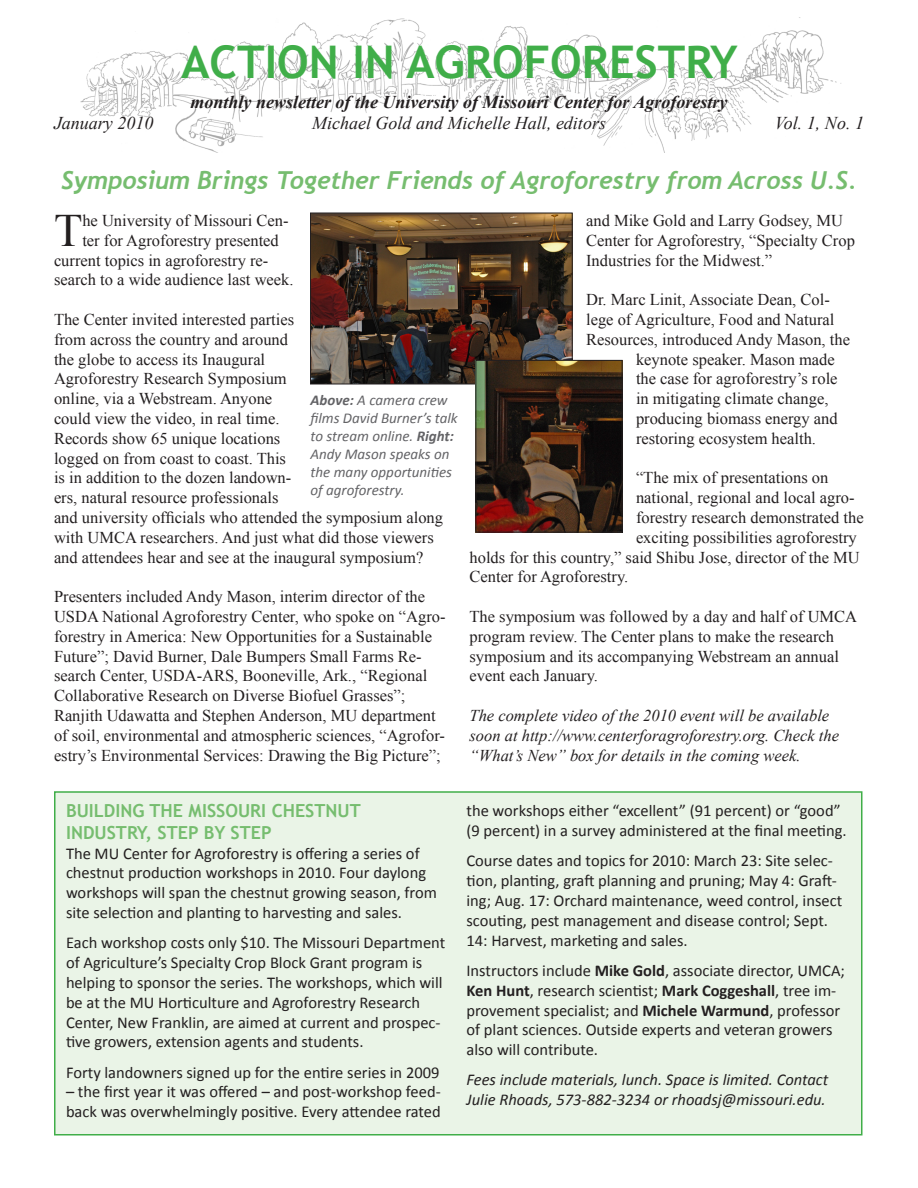
<style>
.page{position:relative;width:918px;height:1188px;background:#fff}
.page>*{position:absolute;margin:0;border:0;box-sizing:border-box;transform-origin:0 0}
.t1{font:46.35px "Times New Roman";color:#231f20}
.t2{font:700 45px "Trebuchet MS";color:#40ae49}
.t3{font:italic 700 24.75px "Trebuchet";letter-spacing:-.005em;color:#76bd6f}
.t4{font:italic 700 18px "Times New Roman";color:#231f20}
.t5{font:italic 18px "Times New Roman";color:#231f20}
.t6{font:700 18px "Trebuchet MS";color:#76bd6f}
.t7{font:16.5px/19.8px "Times New Roman";color:#231f20}
.t8{font:16.5px/19.8px "Calibri";color:#231f20}
.t9{font:italic 16.5px/19.8px "Times New Roman";color:#231f20}
.t10{font:italic 16.5px/19.8px "Calibri";color:#231f20}
.t11{font:italic 15px/18px "Calibri";color:#636366}
.s1{font-weight:700}
</style>
<div class="page">
<div style="left:55px;top:792px;width:807px;height:343px;background:#eaf4e7"></div>
<div style="left:54px;top:791px;width:808px;height:345px;border:2px solid #40ae49"></div>
<img style="left:80px;top:17px;width:762px;height:136px">
<img style="left:312px;top:215px;width:259px;height:167px">
<div style="left:310px;top:213px;width:263px;height:171px;border:1px solid #231f20"></div>
<img style="left:478px;top:362px;width:142px;height:168px">
<div style="left:476px;top:360px;width:146px;height:172px;border:1px solid #231f20"></div>
<p class="t5" style="left:54px;top:111px;width:101px">January 2010</p>
<p class="t2" style="left:181px;top:34px;width:558px">ACTION IN AGROFORESTRY</p>
<p class="t4" style="left:191px;top:89px;width:538px">monthly newsletter of the University of Missouri Center for Agroforestry</p>
<p class="t5" style="left:312px;top:110px;width:295px">Michael Gold and Michelle Hall, editors</p>
<p class="t5" style="left:775px;top:111px;width:91px">Vol. 1, No. 1</p>
<p class="t3" style="left:61px;top:165px;width:797px">Symposium Brings Together Friends of Agroforestry from Across U.S.</p>
<p class="t1" style="left:54px;top:199px;width:30px">T</p>
<p class="t7" style="left:82px;top:210px;width:208px">he University of Missouri Cen-</p>
<p class="t7" style="left:82px;top:230px;width:198px">ter for Agroforestry presented</p>
<p class="t7" style="left:54px;top:250px;width:216px">current topics in agroforestry re-</p>
<p class="t7" style="left:54px;top:270px;width:241px">search to a wide audience last week.</p>
<p class="t7" style="left:54px;top:309px;width:391px">The Center invited interested parties<br>from across the country and around<br>the globe to access its Inaugural<br>Agroforestry Research Symposium<br>online, via a Webstream. Anyone<br>could view the video, in real time.<br>Records show 65 unique locations<br>logged on from coast to coast. This<br>is in addition to the dozen landown-<br>ers, natural resource professionals<br>and university officials who attended the symposium along with UMCA researchers. And just what did those viewers and attendees hear and see at the inaugural symposium?</p>
<p class="t7" style="left:54px;top:586px;width:393px">Presenters included Andy Mason, interim director of the USDA National Agroforestry Center, who spoke on “Agro&shy;forestry in America: New Opportunities for a Sustainable Future”; David Burner, Dale Bumpers Small Farms Re&shy;search Center, USDA-ARS, Booneville, Ark., “Regional Collaborative Research on Diverse Biofuel Grasses”; Ranjith Udawatta and Stephen Anderson, MU department of soil, environmental and atmospheric sciences, “Agrofor&shy;estry’s Environmental Services: Drawing the Big Picture”;</p>
<p class="t11" style="left:310px;top:390px;width:149px"><span class="s1">Above:</span> A camera crew films David Burner’s talk to stream online. <span class="s1">Right:<br></span>Andy Mason speaks on the many opportunities of agroforestry.</p>
<p class="t7" style="left:586px;top:210px;width:270px">and Mike Gold and Larry Godsey, MU<br>Center for Agroforestry, “Specialty Crop<br>Industries for the Midwest.”</p>
<p class="t7" style="left:586px;top:289px;width:245px">Dr. Marc Linit, Associate Dean, Col-</p>
<p class="t7" style="left:586px;top:309px;width:250px">lege of Agriculture, Food and Natural</p>
<p class="t7" style="left:586px;top:329px;width:265px">Resources, introduced Andy Mason, the</p>
<p class="t7" style="left:636px;top:349px;width:200px">keynote speaker. Mason made</p>
<p class="t7" style="left:636px;top:369px;width:203px">the case for agroforestry’s role</p>
<p class="t7" style="left:636px;top:388px;width:194px">in mitigating climate change,</p>
<p class="t7" style="left:636px;top:408px;width:203px">producing biomass energy and</p>
<p class="t7" style="left:636px;top:428px;width:182px">restoring ecosystem health.</p>
<p class="t7" style="left:636px;top:468px;width:194px">“The mix of presentations on</p>
<p class="t7" style="left:636px;top:487px;width:220px">national, regional and local agro-</p>
<p class="t7" style="left:636px;top:507px;width:229px">forestry research demonstrated the</p>
<p class="t7" style="left:636px;top:527px;width:222px">exciting possibilities agroforestry</p>
<p class="t7" style="left:470px;top:547px;width:392px">holds for this country,” said Shibu Jose, director of the MU</p>
<p class="t7" style="left:470px;top:567px;width:160px">Center for Agroforestry.</p>
<p class="t7" style="left:470px;top:606px;width:389px">The symposium was followed by a day and half of UMCA program review. The Center plans to make the research symposium and its accompanying Webstream an annual event each January.</p>
<p class="t9" style="left:470px;top:705px;width:371px">The complete video of the 2010 event will be available soon at http://www.centerforagroforestry.org. Check the “What’s New” box for details in the coming week.</p>
<p class="t6" style="left:66px;top:800px;width:296px">BUILDING THE MISSOURI CHESTNUT</p>
<p class="t6" style="left:66px;top:821px;width:207px">INDUSTRY, STEP BY STEP</p>
<p class="t8" style="left:66px;top:843px;width:372px">The MU Center for Agroforestry is offering a series of chestnut production workshops in 2010. Four daylong workshops will span the chestnut growing season, from site selection and planting to harvesting and sales.</p>
<p class="t8" style="left:66px;top:932px;width:381px">Each workshop costs only $10. The Missouri Department of Agriculture’s Specialty Crop Block Grant program is helping to sponsor the series. The workshops, which will be at the MU Horticulture and Agroforestry Research Center, New Franklin, are aimed at current and prospec&shy;tive growers, extension agents and students.</p>
<p class="t8" style="left:66px;top:1062px;width:375px">Forty landowners signed up for the entire series in 2009</p>
<p class="t8" style="left:66px;top:1081px;width:376px">– the first year it was offered – and post-workshop feed&shy;back was overwhelmingly positive. Every attendee rated</p>
<p class="t8" style="left:466px;top:800px;width:382px">the workshops either “excellent” (91 percent) or “good” (9 percent) in a survey administered at the final meeting.</p>
<p class="t8" style="left:466px;top:850px;width:377px">Course dates and topics for 2010: March 23: Site selec&shy;tion, planting, graft planning and pruning; May 4: Graft&shy;ing; Aug. 17: Orchard maintenance, weed control, insect scouting, pest management and disease control; Sept.<br>14: Harvest, marketing and sales.</p>
<p class="t8" style="left:466px;top:960px;width:380px">Instructors include <span class="s1">Mike Gold</span>, associate director, UMCA; <span class="s1">Ken Hunt</span>, research scientist; <span class="s1">Mark Coggeshall</span>, tree im&shy;provement specialist; and <span class="s1">Michele Warmund</span>, professor of plant sciences. Outside experts and veteran growers also will contribute.</p>
<p class="t10" style="left:466px;top:1069px;width:363px">Fees include materials, lunch. Space is limited. Contact<br>Julie Rhoads, 573-882-3234 or rhoadsj@missouri.edu.</p>
</div>
